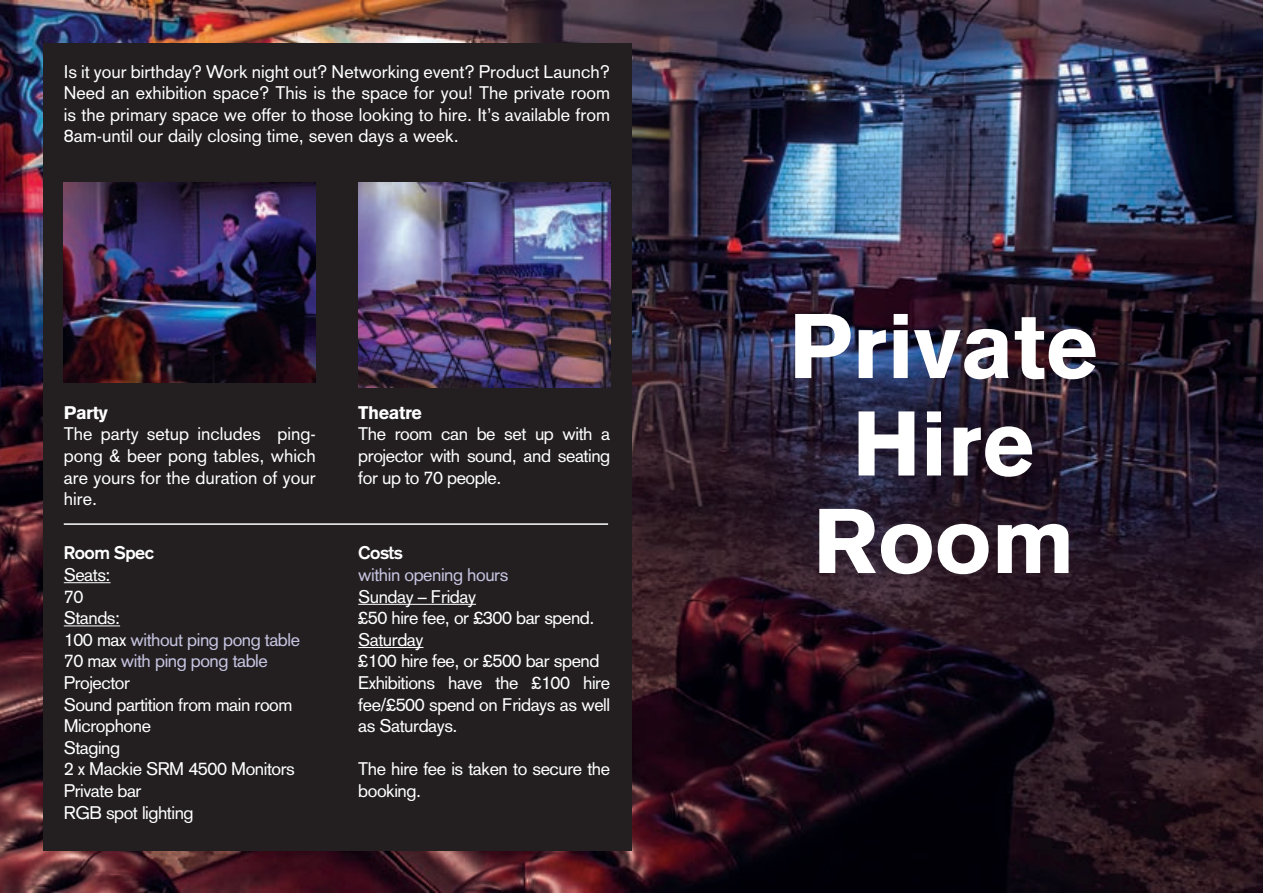
<style>
.page{position:relative;width:1263px;height:893px;background:#fff}
.page>*{position:absolute;margin:0;border:0;box-sizing:border-box;transform-origin:0 0}
.t1{font:900 90px/97.5px "Akzidenz Grotesk";color:#fff;text-align:center}
.t2{font:18px/21.6px "Akzidenz Grotesk";letter-spacing:-.025em;color:#fff;text-align:justify}
.t3{font:18px "Akzidenz Grotesk";letter-spacing:-.025em;color:#c6c4e1}
.t4{font:700 18px "Akzidenz Grotesk";letter-spacing:-.025em;color:#fff}
.t5{font:900 18px "Akzidenz Grotesk";letter-spacing:-.025em;color:#fff}
.s1{color:#fff}
</style>
<div class="page">
<img style="left:0;top:0;width:1263px;height:893px">
<div style="left:43px;top:43px;width:588px;height:807px;background:#231f20"></div>
<hr style="left:64px;top:582px;width:47px;height:1px;background:#fff">
<hr style="left:64px;top:625px;width:56px;height:1px;background:#fff">
<hr style="left:358px;top:604px;width:118px;height:1px;background:#fff">
<hr style="left:358px;top:647px;width:65px;height:1px;background:#fff">
<hr style="left:64px;top:523px;width:544px;height:2px;background:#fff">
<img style="left:64px;top:183px;width:252px;height:200px">
<img style="left:358px;top:183px;width:252px;height:205px">
<p class="t2" style="left:64px;top:60px;width:548px">Is it your birthday? Work night out? Networking event? Product Launch?<br>Need an exhibition space? This is the space for you! The private room is the primary space we offer to those looking to hire. It’s available from 8am-until our daily closing time, seven days a week.</p>
<p class="t5" style="left:64px;top:402px;width:45px">Party</p>
<p class="t2" style="left:64px;top:423px;width:253px">The party setup includes ping&shy;pong &amp; beer pong tables, which are yours for the duration of your hire.</p>
<p class="t4" style="left:64px;top:542px;width:92px">Room Spec</p>
<p class="t2" style="left:64px;top:564px;width:48px">Seats:</p>
<p class="t2" style="left:64px;top:585px;width:21px">70</p>
<p class="t2" style="left:64px;top:607px;width:58px">Stands:</p>
<p class="t3" style="left:64px;top:629px;width:238px"><span class="s1">100 max</span> without ping pong table</p>
<p class="t3" style="left:64px;top:650px;width:206px"><span class="s1">70 max</span> with ping pong table</p>
<p class="t2" style="left:64px;top:672px;width:68px">Projector</p>
<p class="t2" style="left:64px;top:693px;width:230px">Sound partition from main room</p>
<p class="t2" style="left:64px;top:715px;width:89px">Microphone</p>
<p class="t2" style="left:64px;top:737px;width:58px">Staging</p>
<p class="t2" style="left:64px;top:758px;width:233px">2 x Mackie SRM 4500 Monitors</p>
<p class="t2" style="left:64px;top:780px;width:79px">Private bar</p>
<p class="t2" style="left:64px;top:801px;width:131px">RGB spot lighting</p>
<p class="t5" style="left:358px;top:402px;width:65px">Theatre</p>
<p class="t2" style="left:358px;top:423px;width:253px">The room can be set up with a projector with sound, and seating for up to 70 people.</p>
<p class="t4" style="left:358px;top:542px;width:46px">Costs</p>
<p class="t3" style="left:358px;top:564px;width:152px">within opening hours</p>
<p class="t2" style="left:358px;top:585px;width:119px">Sunday – Friday</p>
<p class="t2" style="left:358px;top:607px;width:238px">£50 hire fee, or £300 bar spend.</p>
<p class="t2" style="left:358px;top:629px;width:67px">Saturday</p>
<p class="t2" style="left:358px;top:650px;width:243px">£100 hire fee, or £500 bar spend</p>
<p class="t2" style="left:358px;top:672px;width:253px">Exhibitions have the £100 hire fee/£500 spend on Fridays as well as Saturdays.</p>
<p class="t2" style="left:358px;top:758px;width:253px">The hire fee is taken to secure the booking.</p>
<p class="t1" style="left:789px;top:297px;width:312px">Private<br>Hire</p>
<p class="t1" style="left:813px;top:492px;width:263px">Room</p>
</div>
